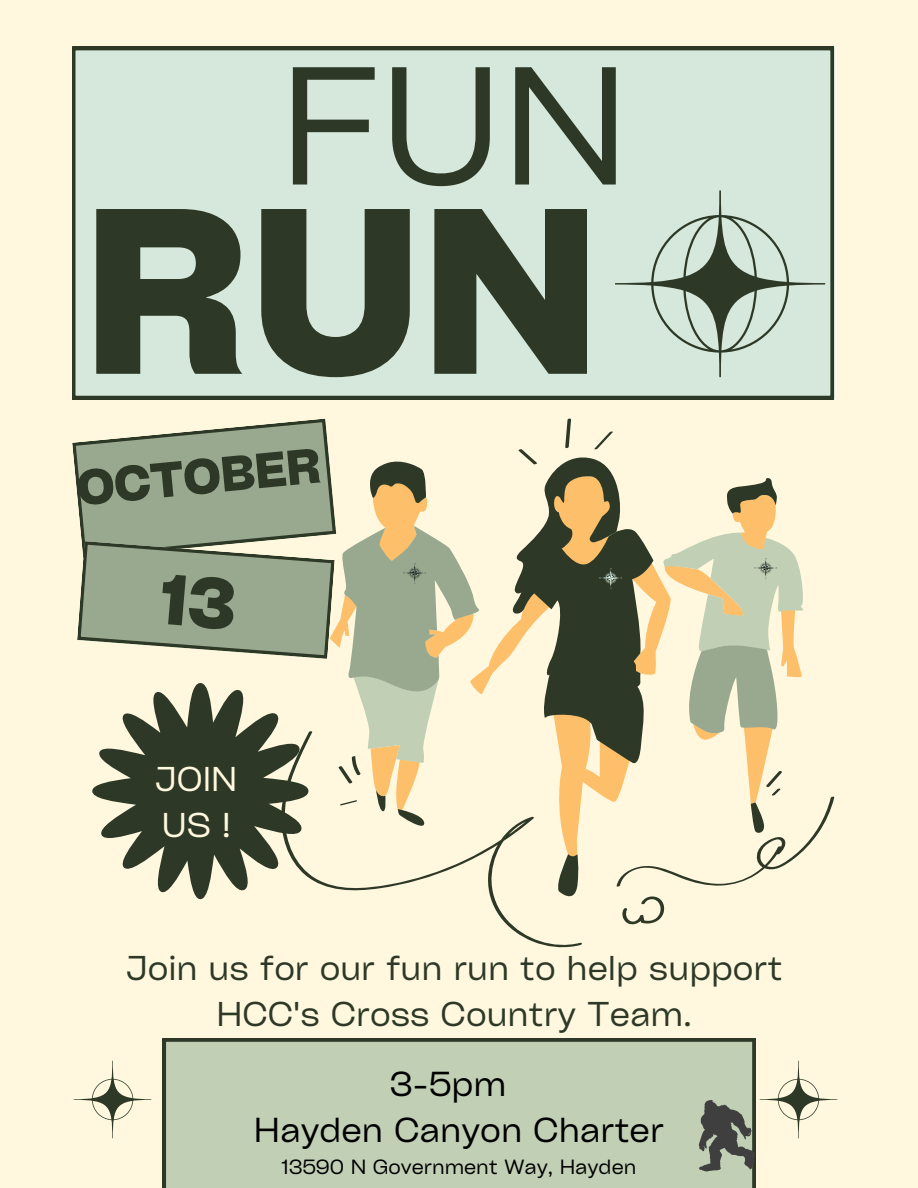
<style>
.page{position:relative;width:918px;height:1188px;background:#fff8de}
.page>*{position:absolute;margin:0;border:0;box-sizing:border-box;transform-origin:0 0}
.t1{font:700 225.75px "Cy Grotesk Key";color:#2d3926}
.t2{font:160.65px "Cy Grotesk Key";color:#2d3926}
.t3{font:700 47.25px "Cy Grotesk Key";color:#2d3926}
.t4{font:33.15px "Cy Grotesk Key";color:#000}
.t5{font:33px/45.9px "Cy Grotesk Key";color:#2d3926;text-align:center}
.t6{font:33px "Cy Grotesk Key";color:#fff8de}
.t7{font:19.65px "Cy Grotesk Key";color:#000}
</style>
<div class="page">
<div style="left:72px;top:47px;width:762px;height:352px;background:#d6e8db"></div>
<svg style="left:615px;top:190px;width:210px;height:187px;background:#becfc2"></svg>
<svg style="left:308px;top:419px;width:526px;height:528px"></svg>
<svg style="left:92px;top:683px;width:216px;height:216px;fill:#2d3926"></svg>
<div style="left:210px;top:759px;width:17px;height:34px;background:#2d3926;border-radius:50%"></div>
<div style="left:175px;top:759px;width:18px;height:34px;background:#2d3926;border-radius:50%"></div>
<div style="left:154px;top:795px;width:92px;height:39px;background:#2d3926"></div>
<div style="left:163px;top:1038px;width:593px;height:150px;background:#c1d0b5"></div>
<svg style="left:92px;top:1079px;width:41px;height:41px"></svg>
<svg style="left:778px;top:1079px;width:41px;height:41px"></svg>
<svg style="left:699px;top:1100px;width:56px;height:72px;background:#737a6e"></svg>
<img style="left:404px;top:564px;width:21px;height:20px">
<img style="left:755px;top:558px;width:21px;height:21px">
<img style="left:600px;top:568px;width:21px;height:21px">
<svg style="left:72px;top:419px;width:265px;height:240px"></svg>
<p class="t2" style="left:279px;top:24px;width:351px">FUN</p>
<p class="t1" style="left:83px;top:148px;width:519px">RUN</p>
<p class="t3" style="left:75px;top:458px;width:246px;rotate:-5deg">OCTOBER</p>
<p class="t6" style="left:155px;top:758px;width:84px">JOIN</p>
<p class="t6" style="left:162px;top:804px;width:70px">US !</p>
<p class="t5" style="left:126px;top:943px;width:658px">Join us for our fun run to help support<br>HCC's Cross Country Team.</p>
<p class="t4" style="left:390px;top:1063px;width:118px">3-5pm</p>
<p class="t4" style="left:254px;top:1109px;width:412px">Hayden Canyon Charter</p>
<p class="t7" style="left:282px;top:1154px;width:356px">13590 N Government Way, Hayden</p>
</div>
